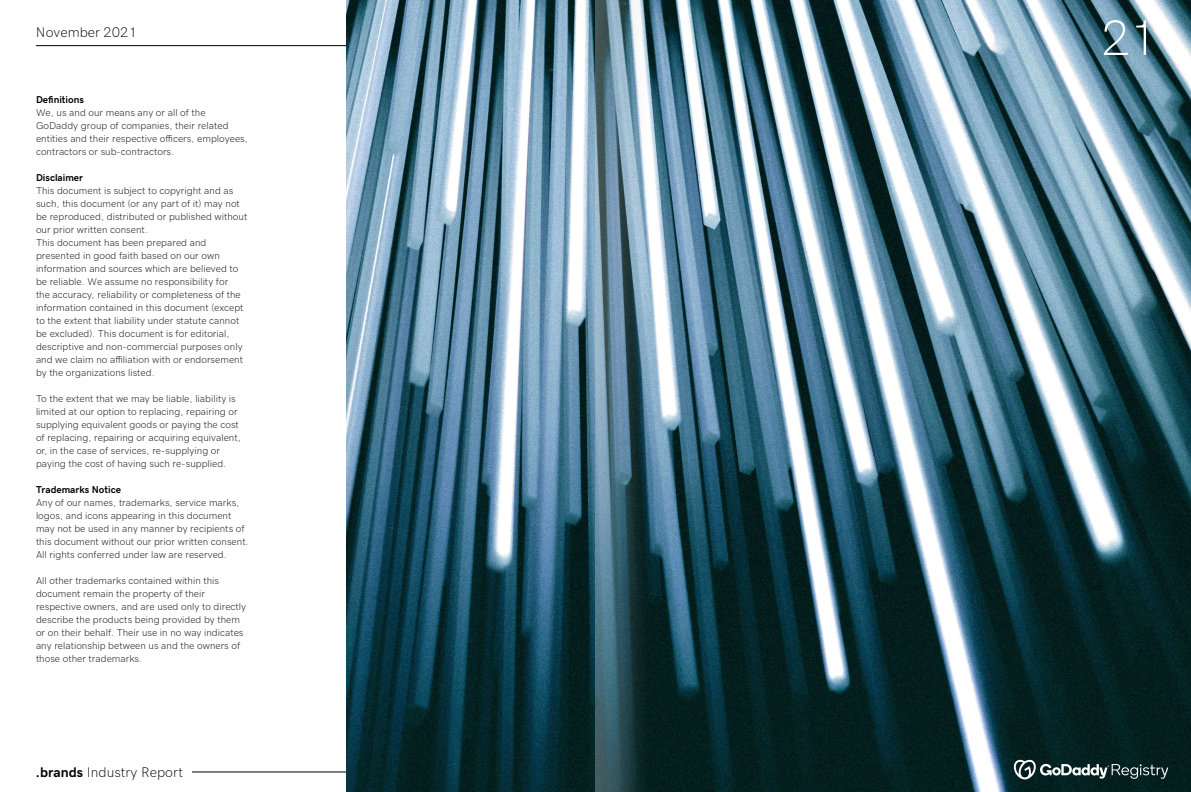
<style>
.page{position:relative;width:1191px;height:792px;background:#fff}
.page>*{position:absolute;margin:0;border:0;box-sizing:border-box;transform-origin:0 0}
.t1{font:300 50px "GD Sherpa";color:#fff}
.t2{font:300 14px "GD Sherpa";color:#000}
.t3{font:300 10px/13px "GD Sherpa";color:#000}
.t4{font:700 10px "GD Sherpa";color:#000}
.s1{font-weight:700}
</style>
<div class="page">
<hr style="left:36px;top:45px;width:559px;height:1px;background:#000">
<hr style="left:192px;top:772px;width:403px;height:1px;background:#000">
<img style="left:346px;top:0;width:845px;height:792px">
<svg style="left:1012px;top:759px;width:156px;height:20px;background:#405655"></svg>
<svg style="left:653px;top:0;width:24px;height:792px;background:#5e7e8d"></svg>
<svg style="left:595px;top:0;width:58px;height:792px;background:#577684"></svg>
<h2 class="t2" style="left:36px;top:22px;width:102px">November 2021</h2>
<p class="t4" style="left:36px;top:92px;width:50px">Definitions</p>
<p class="t3" style="left:36px;top:105px;width:213px">We, us and our means any or all of the GoDaddy group of companies, their related entities and their respective officers, employees, contractors or sub-contractors.</p>
<p class="t4" style="left:36px;top:170px;width:49px">Disclaimer</p>
<p class="t3" style="left:36px;top:183px;width:213px">This document is subject to copyright and as such, this document (or any part of it) may not be reproduced, distributed or published without our prior written consent.<br>This document has been prepared and presented in good faith based on our own information and sources which are believed to be reliable. We assume no responsibility for<br>the accuracy, reliability or completeness of the information contained in this document (except to the extent that liability under statute cannot be excluded). This document is for editorial, descriptive and non-commercial purposes only and we claim no affiliation with or endorsement by the organizations listed.</p>
<p class="t3" style="left:36px;top:391px;width:206px">To the extent that we may be liable, liability is limited at our option to replacing, repairing or supplying equivalent goods or paying the cost of replacing, repairing or acquiring equivalent, or, in the case of services, re-supplying or paying the cost of having such re-supplied.</p>
<p class="t4" style="left:36px;top:482px;width:86px">Trademarks Notice</p>
<p class="t3" style="left:36px;top:495px;width:214px">Any of our names, trademarks, service marks, logos, and icons appearing in this document may not be used in any manner by recipients of this document without our prior written consent.<br>All rights conferred under law are reserved.</p>
<p class="t3" style="left:36px;top:573px;width:212px">All other trademarks contained within this document remain the property of their respective owners, and are used only to directly describe the products being provided by them or on their behalf. Their use in no way indicates any relationship between us and the owners of those other trademarks.</p>
<h2 class="t2" style="left:36px;top:761px;width:149px"><span class="s1">.brands</span> Industry Report</h2>
<h1 class="t1" style="left:1102px;top:0;width:56px">21</h1>
</div>
